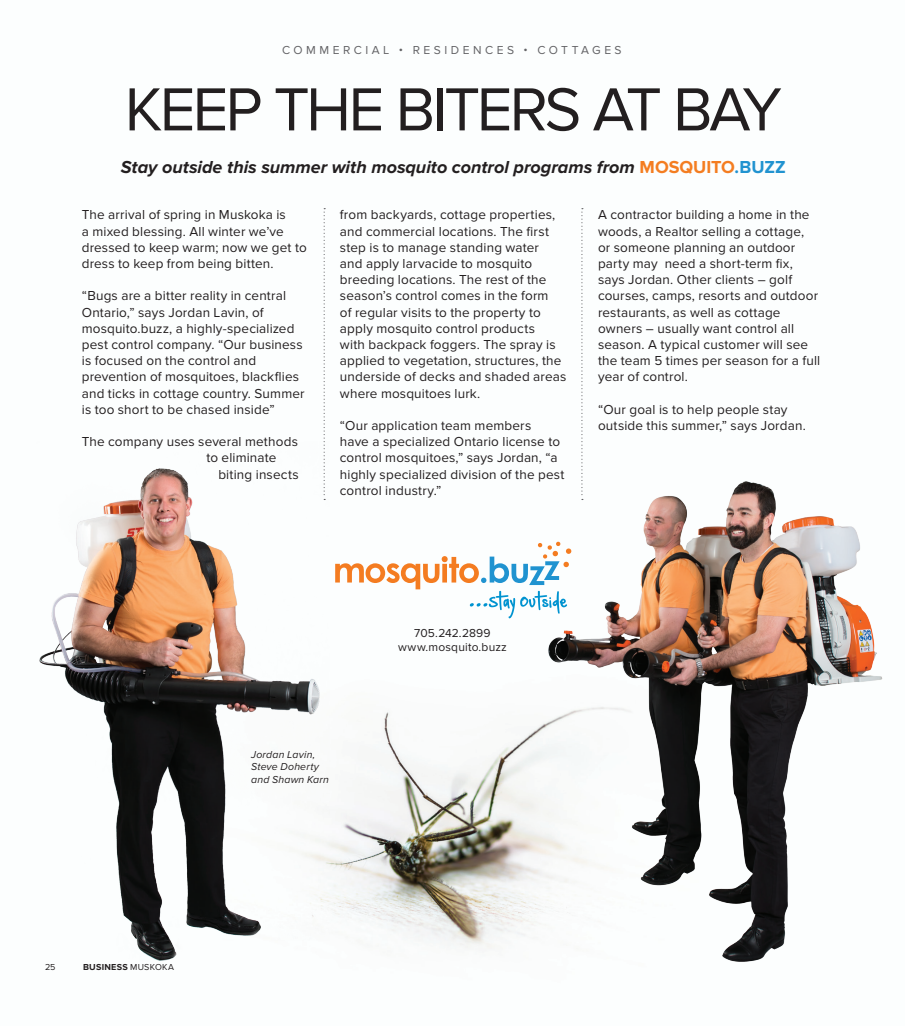
<style>
.page{position:relative;width:905px;height:1026px;background:#fff}
.page>*{position:absolute;margin:0;border:0;box-sizing:border-box;transform-origin:0 0}
.t1{font:63px "Proxima Nova";letter-spacing:-.055em;color:#231f20}
.t2{font:italic 700 18px "Proxima Nova";color:#231f20}
.t3{font:13.5px/16.2px "Proxima Nova";letter-spacing:.01em;color:#231f20}
.t4{font:12px "Proxima Nova";letter-spacing:.29em;color:#636366}
.t5{font:12px "Proxima Nova";letter-spacing:.015em;color:#231f20}
.t6{font:italic 10.5px/12.6px "Proxima Nova";letter-spacing:.015em;color:#231f20}
.t7{font:700 9px "Proxima Nova";letter-spacing:.03em;color:#231f20}
.t8{font:9px "Proxima Nova";color:#231f20}
.s1{font-style:normal;color:#f47d21}
.s2{font-style:normal;color:#2193d0}
.s3{font-weight:400}
</style>
<div class="page">
<img style="left:325px;top:208px;width:259px;height:741px">
<svg style="left:323px;top:208px;width:2px;height:231px"></svg>
<svg style="left:581px;top:208px;width:2px;height:253px"></svg>
<img style="left:39px;top:441px;width:304px;height:520px">
<img style="left:529px;top:461px;width:354px;height:501px">
<svg style="left:335px;top:542px;width:236px;height:76px"></svg>
<p class="t4" style="left:282px;top:43px;width:341px">COMMERCIAL • RESIDENCES • COTTAGES</p>
<p class="t1" style="left:125px;top:73px;width:658px">KEEP THE BITERS AT BAY</p>
<p class="t2" style="left:121px;top:156px;width:666px">Stay outside this summer with mosquito control programs from <span class="s1">MOSQUITO</span><span class="s2">.BUZZ</span></p>
<p class="t3" style="left:82px;top:207px;width:226px">The arrival of spring in Muskoka is<br>a mixed blessing. All winter we’ve dressed to keep warm; now we get to dress to keep from being bitten.</p>
<p class="t3" style="left:82px;top:288px;width:224px">“Bugs are a bitter reality in central Ontario,” says Jordan Lavin, of mosquito.buzz, a highly-specialized pest control company. “Our business is focused on the control and prevention of mosquitoes, blackflies and ticks in cottage country. Summer is too short to be chased inside”</p>
<p class="t3" style="left:82px;top:434px;width:218px">The company uses several methods</p>
<p class="t3" style="left:206px;top:450px;width:72px">to eliminate</p>
<p class="t3" style="left:218px;top:466px;width:82px">biting insects</p>
<p class="t3" style="left:340px;top:207px;width:228px">from backyards, cottage properties, and commercial locations. The first step is to manage standing water<br>and apply larvacide to mosquito breeding locations. The rest of the season’s control comes in the form<br>of regular visits to the property to apply mosquito control products<br>with backpack foggers. The spray is applied to vegetation, structures, the underside of decks and shaded areas where mosquitoes lurk.</p>
<p class="t3" style="left:340px;top:418px;width:226px">“Our application team members<br>have a specialized Ontario license to control mosquitoes,” says Jordan, “a highly specialized division of the pest control industry.”</p>
<p class="t3" style="left:598px;top:207px;width:224px">A contractor building a home in the woods, a Realtor selling a cottage,<br>or someone planning an outdoor party may need a short-term fix, says Jordan. Other clients – golf courses, camps, resorts and outdoor restaurants, as well as cottage owners – usually want control all season. A typical customer will see the team 5 times per season for a full year of control.</p>
<p class="t3" style="left:598px;top:402px;width:209px">“Our goal is to help people stay outside this summer,” says Jordan.</p>
<p class="t6" style="left:251px;top:748px;width:79px">Jordan Lavin,<br>Steve Doherty and Shawn Karn</p>
<p class="t5" style="left:414px;top:626px;width:78px">705.242.2899</p>
<p class="t5" style="left:398px;top:641px;width:110px">www.mosquito.buzz</p>
<p class="t8" style="left:45px;top:962px;width:12px">25</p>
<p class="t7" style="left:83px;top:962px;width:93px">BUSINESS <span class="s3">MUSKOKA</span></p>
</div>
